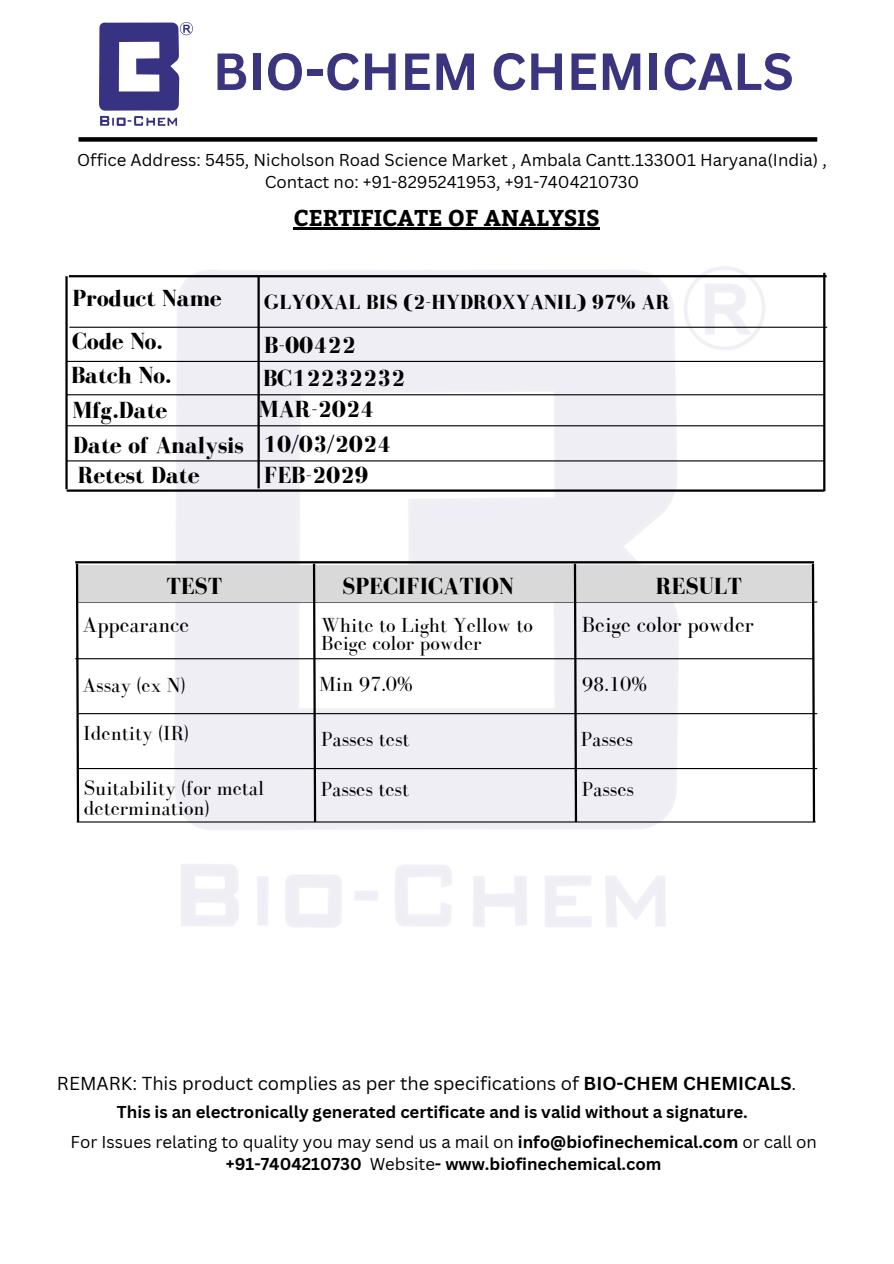
<style>
.page{position:relative;width:894px;height:1264px;background:#fff}
.page>*{position:absolute;margin:0;border:0;box-sizing:border-box;transform-origin:0 0}
.t1{font:700 51px "Canva Sans";color:#3b3580}
.t2{font:700 24px "Bodoni FLF";color:#000}
.t3{font:700 22.8px "Bitter";color:#000}
.t4{font:22.5px "Bodoni FLF";color:#000}
.t5{font:21px/18px "Bodoni FLF";color:#000}
.t6{font:700 21px "Bodoni FLF";color:#000}
.t7{font:18.3px "Canva Sans";color:#000}
.t8{font:700 16.8px/22.5px "Canva Sans";color:#000;text-align:center}
.t9{font:16.8px/22.5px "Canva Sans";color:#000;text-align:center}
.s1{font-weight:700}
.s2{font-weight:400}
</style>
<div class="page">
<img style="left:174px;top:266px;width:591px;height:661px">
<div style="left:78px;top:137px;width:739px;height:5px;background:#000"></div>
<img style="left:100px;top:22px;width:92px;height:104px">
<hr style="left:293px;top:228px;width:306px;height:2px;background:#000">
<hr style="left:78px;top:601px;width:739px;height:1px;background:#000">
<hr style="left:75px;top:561px;width:738px;height:2px;background:#000">
<div style="left:77px;top:564px;width:736px;height:37px;background:#d9d9d9"></div>
<hr style="left:75px;top:658px;width:738px;height:1px;background:#000">
<hr style="left:78px;top:713px;width:739px;height:1px;background:#000">
<hr style="left:77px;top:821px;width:738px;height:1px;background:#000">
<svg style="left:810px;top:561px;width:6px;height:262px"></svg>
<svg style="left:572px;top:561px;width:6px;height:263px;background:#908f93"></svg>
<svg style="left:312px;top:561px;width:5px;height:263px"></svg>
<svg style="left:75px;top:561px;width:5px;height:262px"></svg>
<hr style="left:78px;top:768px;width:739px;height:1px;background:#000">
<hr style="left:69px;top:327px;width:757px;height:1px;background:#000">
<hr style="left:66px;top:361px;width:758px;height:1px;background:#000">
<hr style="left:66px;top:394px;width:758px;height:1px;background:#000">
<hr style="left:67px;top:425px;width:757px;height:1px;background:#000">
<hr style="left:67px;top:460px;width:757px;height:1px;background:#000">
<hr style="left:67px;top:489px;width:757px;height:2px;background:#000">
<hr style="left:65px;top:276px;width:3px;height:213px;background:#000">
<hr style="left:257px;top:275px;width:3px;height:213px;background:#000">
<hr style="left:822px;top:273px;width:3px;height:218px;background:#000">
<hr style="left:69px;top:275px;width:757px;height:2px;background:#000">
<h1 class="t1" style="left:213px;top:35px;width:582px">BIO-CHEM CHEMICALS</h1>
<p class="t9" style="left:77px;top:148px;width:751px">Office Address: 5455, Nicholson Road Science Market , Ambala Cantt.133001 Haryana(India) ,<br>Contact no: +91-8295241953, +91-7404210730</p>
<h2 class="t3" style="left:293px;top:201px;width:308px">CERTIFICATE OF ANALYSIS</h2>
<h3 class="t2" style="left:72px;top:285px;width:151px">Product Name</h3>
<h3 class="t2" style="left:72px;top:328px;width:92px">Code No.</h3>
<h2 class="t2" style="left:71px;top:361px;width:102px">Batch No.</h2>
<h2 class="t2" style="left:72px;top:396px;width:96px">Mfg.Date</h2>
<h2 class="t2" style="left:73px;top:431px;width:172px">Date of Analysis</h2>
<h3 class="t2" style="left:78px;top:461px;width:123px">Retest Date</h3>
<h3 class="t6" style="left:264px;top:290px;width:407px">GLYOXAL BIS (2-HYDROXYANIL) 97% AR</h3>
<h5 class="t2" style="left:264px;top:332px;width:93px">B-00422</h5>
<h5 class="t2" style="left:263px;top:365px;width:144px">BC12232232</h5>
<h6 class="t2" style="left:259px;top:396px;width:117px">MAR-2024</h6>
<h5 class="t2" style="left:263px;top:431px;width:130px">10/03/2024</h5>
<p class="t2" style="left:264px;top:461px;width:106px">FEB-2029</p>
<h2 class="t2" style="left:166px;top:572px;width:57px">TEST</h2>
<h3 class="t2" style="left:342px;top:572px;width:173px">SPECIFICATION</h3>
<h2 class="t2" style="left:655px;top:572px;width:87px">RESULT</h2>
<h5 class="t4" style="left:82px;top:612px;width:108px">Appearance</h5>
<h5 class="t5" style="left:321px;top:616px;width:213px">White to Light Yellow to<br>Beige color powder</h5>
<h5 class="t4" style="left:581px;top:612px;width:173px">Beige color powder</h5>
<h5 class="t5" style="left:82px;top:675px;width:104px">Assay (ex N)</h5>
<h5 class="t5" style="left:321px;top:729px;width:90px">Passes test</h5>
<h5 class="t5" style="left:580px;top:729px;width:54px">Passes</h5>
<h5 class="t5" style="left:84px;top:777px;width:182px;line-height:20.2px">Suitability (for metal determination)</h5>
<h3 class="t5" style="left:320px;top:780px;width:90px">Passes test</h3>
<h4 class="t5" style="left:581px;top:780px;width:54px">Passes</h4>
<h3 class="t5" style="left:319px;top:675px;width:95px">Min 97.0%</h3>
<h3 class="t5" style="left:581px;top:675px;width:67px">98.10%</h3>
<h3 class="t5" style="left:83px;top:724px;width:107px">Identity (IR)</h3>
<h2 class="t7" style="left:57px;top:1070px;width:740px">REMARK: This product complies as per the specifications of <span class="s1">BIO-CHEM CHEMICALS</span>.</h2>
<p class="t8" style="left:117px;top:1100px;width:632px">This is an electronically generated certificate and is valid without a signature.</p>
<h2 class="t8" style="left:71px;top:1129px;width:747px"><span class="s2">For Issues relating to quality you may send us a mail on</span> info@biofinechemical.com <span class="s2">or call on </span>+91-7404210730 <span class="s2">Website</span>- www.biofinechemical.com</h2>
</div>
